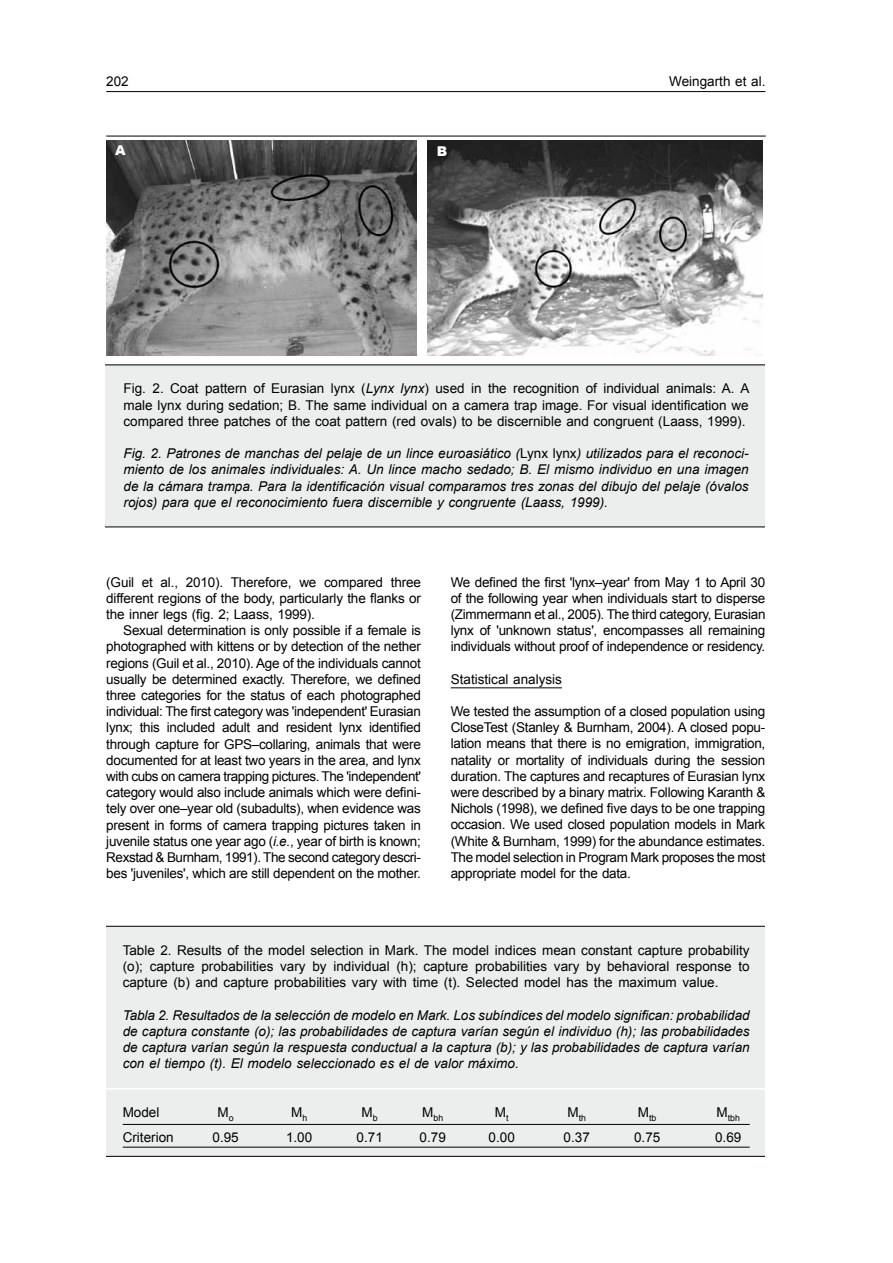
<style>
.page{position:relative;width:893px;height:1263px;background:#fff}
.page>*{position:absolute;margin:0;border:0;box-sizing:border-box;transform-origin:0 0}
.t1{font:13.5px/16.2px "Arial";letter-spacing:-.01em;color:#000;text-align:justify}
.t2{font:italic 13.5px/16.2px "Arial";color:#000;text-align:justify}
.t3{font:900 13.5px "Arial";color:#fff}
.t4{font:8.7px "Arial";color:#000}
.s1{font-style:italic}
.s2{font-style:normal}
</style>
<div class="page">
<hr style="left:106px;top:91px;width:659px;height:1px;background:#000">
<div style="left:64px;top:926px;width:740px;height:230px;background:#eceded"></div>
<div style="left:37px;top:890px;width:69px;height:298px;background:#fff"></div>
<div style="left:765px;top:890px;width:48px;height:313px;background:#fff"></div>
<div style="left:64px;top:365px;width:740px;height:162px;background:#eceded"></div>
<div style="left:36px;top:327px;width:69px;height:208px;background:#fff"></div>
<div style="left:765px;top:327px;width:48px;height:208px;background:#fff"></div>
<hr style="left:451px;top:687px;width:111px;height:1px;background:#000">
<img style="left:106px;top:140px;width:310px;height:216px">
<img style="left:428px;top:140px;width:334px;height:216px">
<hr style="left:106px;top:1088px;width:661px;height:1px;background:#fff">
<hr style="left:123px;top:1124px;width:627px;height:1px;background:#000">
<hr style="left:123px;top:1147px;width:627px;height:1px;background:#000">
<hr style="left:106px;top:136px;width:660px;height:1px;background:#000">
<p class="t1" style="left:106px;top:73px;width:24px">202</p>
<p class="t1" style="left:669px;top:74px;width:98px">Weingarth et al.</p>
<p class="t3" style="left:115px;top:140px;width:12px">A</p>
<p class="t3" style="left:437px;top:142px;width:12px">B</p>
<p class="t1" style="left:124px;top:381px;width:627px">Fig. 2. Coat pattern of Eurasian lynx (<span class="s1">Lynx lynx</span>) used in the recognition of individual animals: A. A male lynx during sedation; B. The same individual on a camera trap image. For visual identification we compared three patches of the coat pattern (red ovals) to be discernible and congruent (Laass, 1999).</p>
<p class="t2" style="left:124px;top:445px;width:627px">Fig. 2. Patrones de manchas del pelaje de un lince euroasiático (<span class="s2">Lynx lynx</span>) utilizados para el reconoci&shy;miento de los animales individuales: A. Un lince macho sedado; B. El mismo individuo en una imagen de la cámara trampa. Para la identificación visual comparamos tres zonas del dibujo del pelaje (óvalos rojos) para que el reconocimiento fuera discernible y congruente (Laass, 1999).</p>
<p class="t1" style="left:106px;top:574px;width:316px">(Guil et al., 2010). Therefore, we compared three different regions of the body, particularly the flanks or the inner legs (fig. 2; Laass, 1999).</p>
<p class="t1" style="left:106px;top:622px;width:316px;text-indent:17px">Sexual determination is only possible if a female is photographed with kittens or by detection of the nether regions (Guil et al., 2010). Age of the individuals cannot usually be determined exactly. Therefore, we defined three categories for the status of each photographed individual: The first category was 'independent' Eurasian lynx; this included adult and resident lynx identified through capture for GPS–collaring, animals that were documented for at least two years in the area, and lynx with cubs on camera trapping pictures. The 'independent' category would also include animals which were defini&shy;tely over one–year old (subadults), when evidence was present in forms of camera trapping pictures taken in juvenile status one year ago (<span class="s1">i.e.</span>, year of birth is known; Rexstad &amp; Burnham, 1991). The second category descri&shy;bes 'juveniles', which are still dependent on the mother.</p>
<p class="t1" style="left:451px;top:574px;width:316px">We defined the first 'lynx–year' from May 1 to April 30 of the following year when individuals start to disperse (Zimmermann et al., 2005). The third category, Eurasian lynx of 'unknown status', encompasses all remaining individuals without proof of independence or residency.</p>
<p class="t1" style="left:451px;top:671px;width:113px">Statistical analysis</p>
<p class="t1" style="left:451px;top:703px;width:316px">We tested the assumption of a closed population using CloseTest (Stanley &amp; Burnham, 2004). A closed popu&shy;lation means that there is no emigration, immigration, natality or mortality of individuals during the session duration. The captures and recaptures of Eurasian lynx were described by a binary matrix. Following Karanth &amp; Nichols (1998), we defined five days to be one trapping occasion. We used closed population models in Mark (White &amp; Burnham, 1999) for the abundance estimates.<br>The model selection in Program Mark proposes the most appropriate model for the data.</p>
<p class="t1" style="left:123px;top:942px;width:628px">Table 2. Results of the model selection in Mark. The model indices mean constant capture probability (o); capture probabilities vary by individual (h); capture probabilities vary by behavioral response to capture (b) and capture probabilities vary with time (t). Selected model has the maximum value.</p>
<p class="t2" style="left:123px;top:1007px;width:628px">Tabla 2. Resultados de la selección de modelo en Mark. Los subíndices del modelo significan: probabilidad de captura constante (o); las probabilidades de captura varían según el individuo (h); las probabilidades de captura varían según la respuesta conductual a la captura (b); y las probabilidades de captura varían con el tiempo (t). El modelo seleccionado es el de valor máximo.</p>
<p class="t1" style="left:123px;top:1104px;width:38px">Model</p>
<p class="t1" style="left:218px;top:1104px;width:18px">M<sub>o</sub></p>
<p class="t1" style="left:291px;top:1104px;width:18px">M<sub>h</sub></p>
<p class="t1" style="left:362px;top:1104px;width:18px">M<sub>b</sub></p>
<p class="t4" style="left:422px;top:1112px;width:23px"><sup>M</sup>bh</p>
<p class="t1" style="left:495px;top:1104px;width:15px">M<sub>t</sub></p>
<p class="t4" style="left:567px;top:1112px;width:20px"><sup>M</sup>th</p>
<p class="t4" style="left:638px;top:1112px;width:20px"><sup>M</sup>tb</p>
<p class="t4" style="left:716px;top:1112px;width:25px"><sup>M</sup>tbh</p>
<p class="t1" style="left:123px;top:1129px;width:53px">Criterion</p>
<p class="t1" style="left:213px;top:1129px;width:28px">0.95</p>
<p class="t1" style="left:286px;top:1129px;width:28px">1.00</p>
<p class="t1" style="left:357px;top:1129px;width:28px">0.71</p>
<p class="t1" style="left:420px;top:1129px;width:28px">0.79</p>
<p class="t1" style="left:489px;top:1129px;width:28px">0.00</p>
<p class="t1" style="left:564px;top:1129px;width:28px">0.37</p>
<p class="t1" style="left:634px;top:1129px;width:28px">0.75</p>
<p class="t1" style="left:715px;top:1129px;width:28px">0.69</p>
</div>
